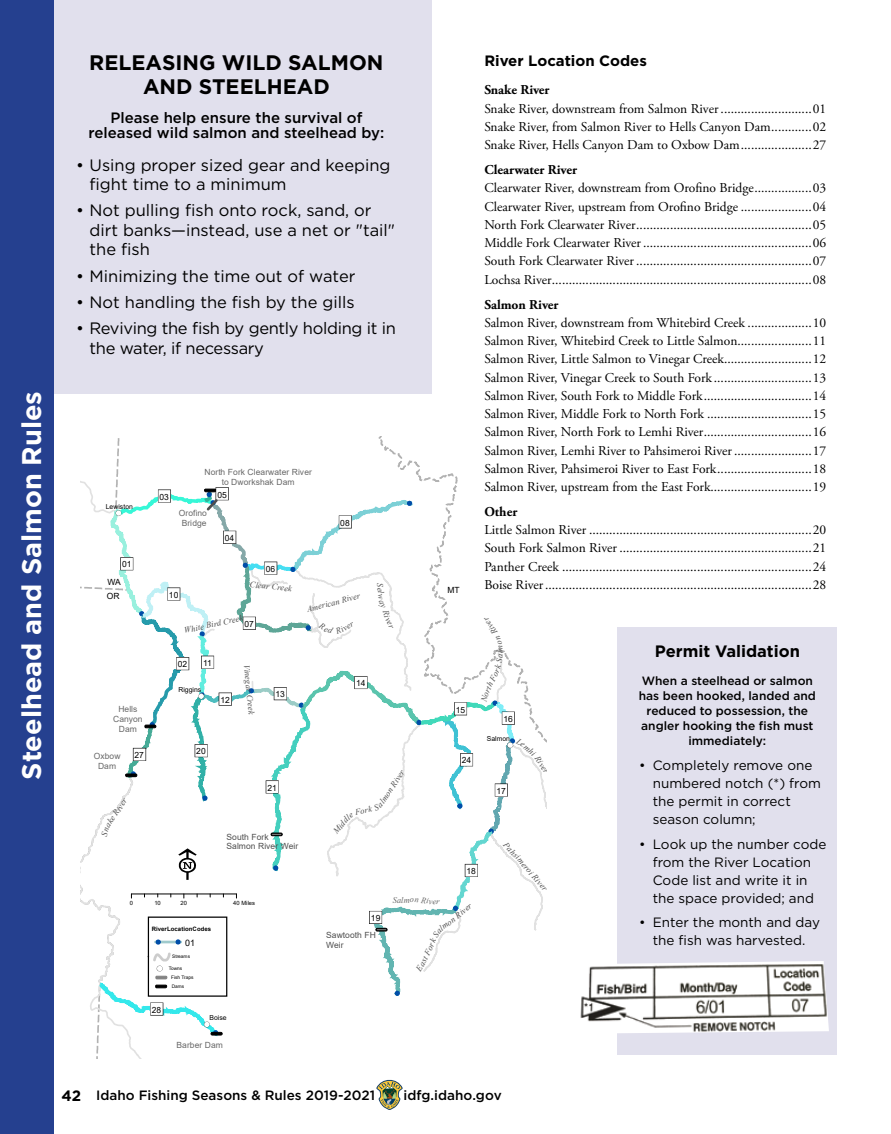
<style>
.page{position:relative;width:891px;height:1134px;background:#fff}
.page>*{position:absolute;margin:0;border:0;box-sizing:border-box;transform-origin:0 0}
.t1{font:700 27px "Gotham";color:#fff}
.t2{font:700 21px/24px "Gotham";color:#000;text-align:center}
.t3{font:16.5px/19.5px "Gotham";color:#000}
.t4{font:16.5px/19.5px "Gotham";letter-spacing:-.02em;color:#000}
.t5{font:700 16.5px "Gotham";color:#000}
.t6{font:500 15px/15px "Gotham";color:#000;text-align:center}
.t7{font:700 15px "Gotham";color:#000}
.t8{font:13.5px/18.3px "Adobe Garamond Pro";color:#000;text-align:justify}
.t9{font:13.5px/18px "Gotham";color:#000;text-align:center}
.t10{font:500 13.5px "Gotham";color:#000}
.t11{font:700 13.5px "Adobe Garamond Pro";color:#000}
.t12{font:500 12px/15px "Gotham";color:#000;text-align:center}
.t13{font:8.85px "Arial";color:#000}
.t14{font:italic 8.55px "Times New Roman";color:#4e4e4e}
.t15{font:8.55px/9.9px "Arial";letter-spacing:.005em;color:#686868;text-align:center}
.t16{font:8.55px/13.6px "Arial";letter-spacing:.005em;color:#000}
.t17{font:8.55px/9.9px "Arial";letter-spacing:.005em;color:#4e4e4e}
.t18{font:italic 8.55px "Times New Roman";color:#686868}
.t19{font:6.9px "Arial";color:#000}
.t20{font:700 6px "Arial";letter-spacing:.01em;color:#000}
.t21{font:5.85px "Arial";letter-spacing:-.01em;color:#000}
.t22{font:4.8px "Arial";letter-spacing:.01em;color:#000}
.s1{font-weight:700;font-size:15px}
</style>
<div class="page">
<svg style="left:376px;top:1080px;width:27px;height:30px"></svg>
<div style="left:0;top:0;width:54px;height:1134px;background:#25408f"></div>
<div style="left:54px;top:0;width:378px;height:393px;background:#e1e0ed"></div>
<div style="left:618px;top:627px;width:219px;height:428px;background:#e1e0ed"></div>
<img style="left:580px;top:961px;width:249px;height:73px">
<svg style="left:80px;top:437px;width:467px;height:621px"></svg>
<h1 class="t1" style="left:14px;top:780px;width:390px;rotate:-90deg">Steelhead and Salmon Rules</h1>
<h2 class="t2" style="left:89px;top:51px;width:296px">RELEASING WILD SALMON<br>AND STEELHEAD</h2>
<p class="t6" style="left:89px;top:110px;width:297px">Please help ensure the survival of released wild salmon and steelhead by:</p>
<p class="t3" style="left:90px;top:155px;width:303px;text-indent:-13px">• Using proper sized gear and keeping fight time to a minimum</p>
<p class="t3" style="left:90px;top:200px;width:307px;text-indent:-13px">• Not pulling fish onto rock, sand, or dirt banks—instead, use a net or "tail" the fish</p>
<p class="t3" style="left:76px;top:266px;width:281px">• Minimizing the time out of water</p>
<p class="t3" style="left:76px;top:292px;width:280px">• Not handling the fish by the gills</p>
<p class="t4" style="left:90px;top:318px;width:308px;text-indent:-13px">• Reviving the fish by gently holding it in the water, if necessary</p>
<p class="t19" style="left:106px;top:502px;width:29px">Lewiston</p>
<p class="t16" style="left:122px;top:558px;width:11px">01</p>
<p class="t16" style="left:159px;top:490px;width:11px">03</p>
<p class="t15" style="left:204px;top:467px;width:109px">North Fork Clearwater River to Dworkshak Dam</p>
<p class="t15" style="left:179px;top:508px;width:30px">Orofino<br>Bridge</p>
<p class="t16" style="left:217px;top:488px;width:11px">05</p>
<p class="t16" style="left:225px;top:531px;width:11px">04</p>
<p class="t16" style="left:266px;top:562px;width:11px">06</p>
<p class="t16" style="left:340px;top:516px;width:11px">08</p>
<p class="t16" style="left:107px;top:575px;width:15px">WA<br>OR</p>
<p class="t16" style="left:447px;top:583px;width:14px">MT</p>
<p class="t14" style="left:251px;top:578px;width:44px;rotate:6deg">Clear Creek</p>
<p class="t14" style="left:386px;top:583px;width:18px;rotate:85deg">Selw</p>
<p class="t16" style="left:169px;top:588px;width:11px">10</p>
<p class="t14" style="left:305px;top:604px;width:56px;rotate:-16deg">American River</p>
<p class="t14" style="left:183px;top:625px;width:62px;rotate:-13deg">White Bird Creek</p>
<p class="t14" style="left:253px;top:664px;width:51px;rotate:84deg">Vinegar Creek</p>
<p class="t16" style="left:244px;top:617px;width:11px">07</p>
<p class="t16" style="left:203px;top:656px;width:10px">11</p>
<p class="t16" style="left:178px;top:657px;width:11px">02</p>
<p class="t16" style="left:356px;top:676px;width:11px">14</p>
<p class="t19" style="left:178px;top:685px;width:24px">Riggins</p>
<p class="t16" style="left:275px;top:688px;width:11px">13</p>
<p class="t16" style="left:221px;top:693px;width:11px">12</p>
<p class="t15" style="left:113px;top:704px;width:31px">Hells<br>Canyon<br>Dam</p>
<p class="t16" style="left:456px;top:703px;width:11px">15</p>
<p class="t15" style="left:94px;top:751px;width:28px">Oxbow<br>Dam</p>
<p class="t16" style="left:135px;top:748px;width:11px">27</p>
<p class="t16" style="left:196px;top:744px;width:11px">20</p>
<p class="t16" style="left:268px;top:781px;width:11px">21</p>
<p class="t17" style="left:227px;top:832px;width:73px">South Fork<br>Salmon River Weir</p>
<p class="t21" style="left:130px;top:899px;width:5px">0</p>
<p class="t21" style="left:155px;top:899px;width:8px">10</p>
<p class="t21" style="left:181px;top:899px;width:8px">20</p>
<p class="t21" style="left:233px;top:899px;width:23px">40 Miles</p>
<p class="t20" style="left:152px;top:925px;width:61px">RiverLocationCodes</p>
<p class="t13" style="left:185px;top:936px;width:11px">01</p>
<p class="t22" style="left:171px;top:974px;width:24px">Fish Traps</p>
<p class="t22" style="left:172px;top:953px;width:19px">Streams</p>
<p class="t22" style="left:169px;top:965px;width:15px">Towns</p>
<p class="t22" style="left:172px;top:983px;width:14px">Dams</p>
<p class="t16" style="left:152px;top:1003px;width:11px">28</p>
<p class="t19" style="left:210px;top:1013px;width:19px">Boise</p>
<p class="t15" style="left:177px;top:1040px;width:48px">Barber Dam</p>
<p class="t14" style="left:378px;top:797px;width:37px;rotate:-57deg">mon River</p>
<p class="t16" style="left:462px;top:754px;width:11px">24</p>
<p class="t16" style="left:466px;top:864px;width:11px">18</p>
<p class="t16" style="left:371px;top:911px;width:11px">19</p>
<p class="t17" style="left:326px;top:930px;width:51px">Sawtooth FH<br>Weir</p>
<p class="t18" style="left:392px;top:894px;width:23px;rotate:-2deg">Salmo</p>
<p class="t18" style="left:422px;top:894px;width:17px;rotate:6deg">Rive</p>
<p class="t14" style="left:439px;top:922px;width:37px;rotate:-38deg">mon River</p>
<p class="t7" style="left:484px;top:51px;width:164px">River Location Codes</p>
<p class="t11" style="left:484px;top:82px;width:67px">Snake River</p>
<p class="t8" style="left:484px;top:100px;width:343px">Snake River, downstream from Salmon River...........................01<br>Snake River, from Salmon River to Hells Canyon Dam............02<br>Snake River, Hells Canyon Dam to Oxbow Dam.....................27</p>
<p class="t11" style="left:484px;top:162px;width:94px">Clearwater River</p>
<p class="t8" style="left:484px;top:179px;width:343px">Clearwater River, downstream from Orofino Bridge.................03<br>Clearwater River, upstream from Orofino Bridge .....................04<br>North Fork Clearwater River....................................................05<br>Middle Fork Clearwater River..................................................06<br>South Fork Clearwater River ....................................................07<br>Lochsa River.............................................................................08</p>
<p class="t11" style="left:484px;top:296px;width:76px">Salmon River</p>
<p class="t8" style="left:484px;top:314px;width:343px">Salmon River, downstream from Whitebird Creek ...................10<br>Salmon River, Whitebird Creek to Little Salmon......................11<br>Salmon River, Little Salmon to Vinegar Creek..........................12<br>Salmon River, Vinegar Creek to South Fork .............................13<br>Salmon River, South Fork to Middle Fork................................14<br>Salmon River, Middle Fork to North Fork ...............................15<br>Salmon River, North Fork to Lemhi River................................16<br>Salmon River, Lemhi River to Pahsimeroi River .......................17<br>Salmon River, Pahsimeroi River to East Fork............................18<br>Salmon River, upstream from the East Fork..............................19</p>
<p class="t11" style="left:484px;top:504px;width:34px">Other</p>
<p class="t8" style="left:484px;top:521px;width:343px">Little Salmon River ..................................................................20<br>South Fork Salmon River .........................................................21<br>Panther Creek ..........................................................................24<br>Boise River...............................................................................28</p>
<p class="t14" style="left:488px;top:633px;width:15px;rotate:-124deg">iver</p>
<p class="t14" style="left:481px;top:689px;width:24px;rotate:-64deg">rth Fo</p>
<p class="t16" style="left:504px;top:712px;width:11px">16</p>
<p class="t19" style="left:487px;top:734px;width:25px">Salmon</p>
<p class="t16" style="left:496px;top:784px;width:11px">17</p>
<p class="t14" style="left:530px;top:862px;width:33px;rotate:49deg">roi River</p>
<p class="t5" style="left:655px;top:640px;width:147px">Permit Validation</p>
<p class="t12" style="left:639px;top:673px;width:179px">When a steelhead or salmon has been hooked, landed and reduced to possession, the angler hooking the fish must immediately:</p>
<p class="t9" style="left:653px;top:756px;width:170px;text-align:left;text-indent:-14px">• Completely remove one numbered notch (*) from the permit in correct season column;</p>
<p class="t9" style="left:639px;top:835px;width:189px">• Look up the number code from the River Location<br>Code list and write it in<br>the space provided; and</p>
<p class="t9" style="left:639px;top:913px;width:182px">• Enter the month and day the fish was harvested.</p>
<p class="t10" style="left:61px;top:1087px;width:315px"><span class="s1">42</span> Idaho Fishing Seasons &amp; Rules 2019-2021</p>
<p class="t10" style="left:404px;top:1087px;width:100px">idfg.idaho.gov</p>
</div>
